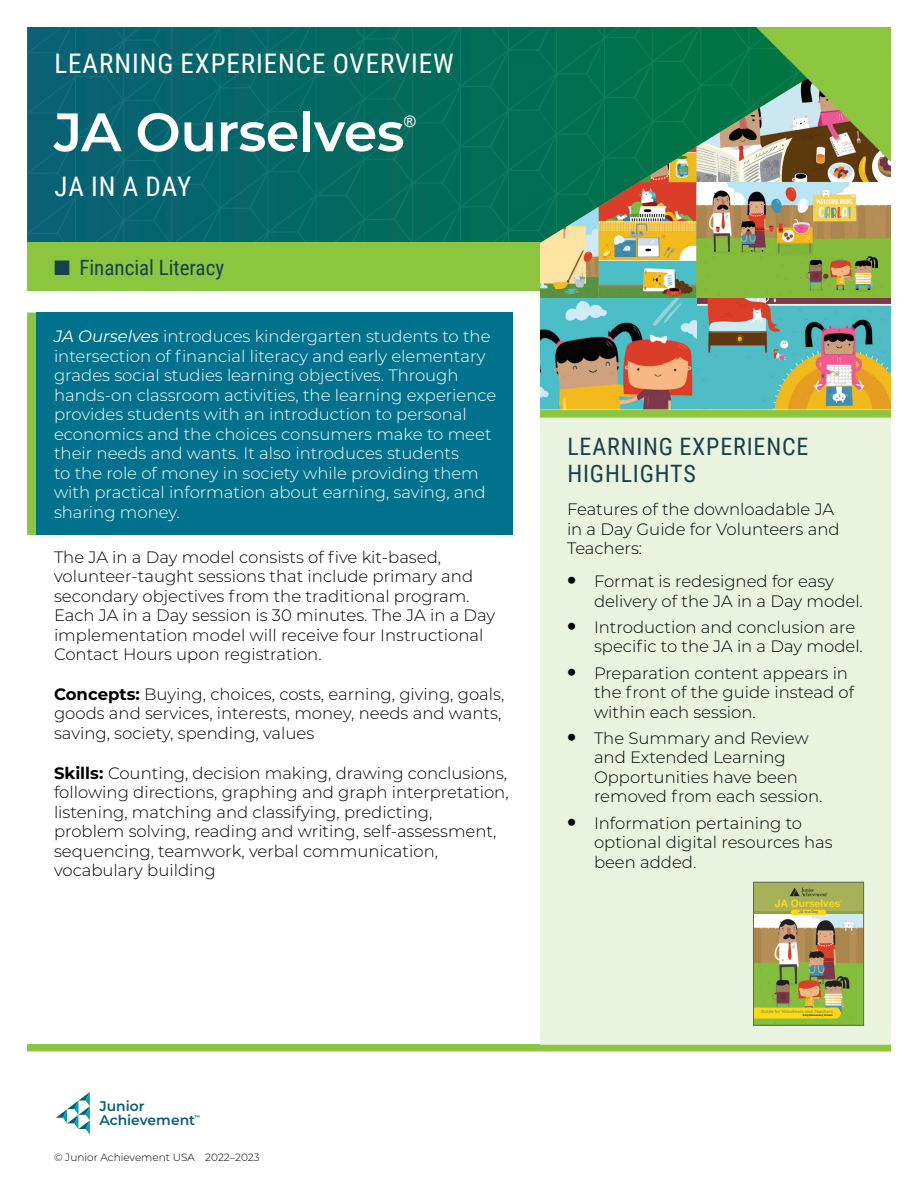
<style>
.page{position:relative;width:918px;height:1188px;background:#fff}
.page>*{position:absolute;margin:0;border:0;box-sizing:border-box;transform-origin:0 0}
.t1{font:600 54px "Montserrat";letter-spacing:-.01em;color:#fff}
.t2{font:27px "Roboto Condensed";letter-spacing:.035em;color:#fff}
.H3_highlights{font:24px/27px "Roboto Condensed";letter-spacing:.035em;color:#18404d}
.H3_pillar_shading{font:21px "Roboto Condensed";color:#18404d}
.Body{font:300 16.5px/19.5px "Montserrat";color:#000}
.body_callout{font:300 16.5px/19.5px "Montserrat";color:#fff}
.Body__125_after{font:300 16.5px/19.5px "Montserrat";color:#000}
.t3{font:15.75px "Arial";color:#fff}
.t4{font:600 13.95px/14px "Montserrat";color:#085f77}
.t5{font:300 10.5px "Montserrat";color:#000}
.t6{font:700 10.35px "Helvetica Neue LT Std";color:#fbd719}
.t7{font:600 5.4px "Montserrat";color:#085f77}
.t8{font:700 4.35px "Helvetica Neue LT Std";color:#93a43a}
.t9{font:700 3.6px "Helvetica";color:#4a7aa3}
.t10{font:700 2.55px "Helvetica Neue LT Std";color:#221f20}
.t11{font:700 2.25px "Helvetica Neue LT Std";color:#fbd719}
.s1{font-weight:400;font-style:italic}
.s2{font-weight:700}
.s3{font-weight:800;font-size:24px}
</style>
<div class="page">
<svg style="left:56px;top:1092px;width:34px;height:43px"></svg>
<img style="left:599px;top:243px;width:292px;height:56px">
<img style="left:540px;top:243px;width:59px;height:56px">
<img style="left:540px;top:299px;width:351px;height:111px">
<svg style="left:27px;top:27px;width:864px;height:216px;background:#2b7863"></svg>
<div style="left:27px;top:1044px;width:864px;height:8px;background:#8cc63e"></div>
<div style="left:27px;top:242px;width:513px;height:49px;background:#8cc63e"></div>
<div style="left:36px;top:313px;width:477px;height:222px;background:#00728e"></div>
<div style="left:27px;top:313px;width:9px;height:222px;background:#8cc63e"></div>
<div style="left:540px;top:418px;width:351px;height:627px;background:#eaf3de"></div>
<div style="left:540px;top:410px;width:351px;height:8px;background:#8cc63e"></div>
<div style="left:754px;top:882px;width:110px;height:31px;background:#a6b25a"></div>
<img style="left:755px;top:887px;width:107px;height:137px">
<div style="left:791px;top:910px;width:35px;height:5px;background:#fbd719;border-radius:3px"></div>
<div style="left:753px;top:882px;width:111px;height:144px;border:1px solid #636366"></div>
<h1 class="t2" style="left:54px;top:45px;width:401px">LEARNING EXPERIENCE OVERVIEW</h1>
<h2 class="t1" style="left:54px;top:94px;width:352px">JA Ourselves</h2>
<h2 class="t3" style="left:404px;top:111px;width:13px">®</h2>
<h1 class="t2" style="left:54px;top:168px;width:138px">JA IN A DAY</h1>
<h3 class="H3_pillar_shading" style="left:54px;top:252px;width:172px">■ Financial Literacy</h3>
<p class="body_callout" style="left:54px;top:326px;width:444px"><span class="s1">JA Ourselves</span> introduces kindergarten students to the intersection of financial literacy and early elementary grades social studies learning objectives. Through hands-on classroom activities, the learning experience provides students with an introduction to personal economics and the choices consumers make to meet their needs and wants. It also introduces students<br>to the role of money in society while providing them with practical information about earning, saving, and sharing money.</p>
<p class="Body" style="left:54px;top:546px;width:443px">The JA in a Day model consists of five kit-based, volunteer-taught sessions that include primary and secondary objectives from the traditional program.<br>Each JA in a Day session is 30 minutes. The JA in a Day implementation model will receive four Instructional Contact Hours upon registration.</p>
<p class="Body" style="left:54px;top:684px;width:452px"><span class="s2">Concepts:</span> Buying, choices, costs, earning, giving, goals, goods and services, interests, money, needs and wants, saving, society, spending, values</p>
<p class="Body" style="left:54px;top:762px;width:456px"><span class="s2">Skills:</span> Counting, decision making, drawing conclusions, following directions, graphing and graph interpretation, listening, matching and classifying, predicting,<br>problem solving, reading and writing, self-assessment, sequencing, teamwork, verbal communication, vocabulary building</p>
<p class="t4" style="left:99px;top:1099px;width:97px">Junior<br>Achievement</p>
<p class="t7" style="left:194px;top:1113px;width:7px">™</p>
<p class="t5" style="left:54px;top:1150px;width:207px">© Junior Achievement USA 2022–2023</p>
<h3 class="H3_highlights" style="left:567px;top:432px;width:243px">LEARNING EXPERIENCE<br>HIGHLIGHTS</h3>
<p class="Body__125_after" style="left:567px;top:499px;width:274px">Features of the downloadable JA in a Day Guide for Volunteers and<br>Teachers:</p>
<p class="Body" style="left:594px;top:571px;width:270px;text-indent:-27px"><span class="s3">•</span> Format is redesigned for easy delivery of the JA in a Day model.</p>
<p class="Body" style="left:594px;top:617px;width:270px;text-indent:-27px"><span class="s3">•</span> Introduction and conclusion are specific to the JA in a Day model.</p>
<p class="Body" style="left:594px;top:662px;width:262px;text-indent:-27px"><span class="s3">•</span> Preparation content appears in the front of the guide instead of within each session.</p>
<p class="Body" style="left:594px;top:728px;width:230px;text-indent:-27px"><span class="s3">•</span> The Summary and Review and Extended Learning<br>Opportunities have been removed from each session.</p>
<p class="Body" style="left:594px;top:812px;width:240px;text-indent:-27px"><span class="s3">•</span> Information pertaining to optional digital resources has been added.</p>
<p class="t6" style="left:775px;top:897px;width:67px">JA Ourselves</p>
<p class="t11" style="left:840px;top:900px;width:3px">®</p>
<p class="t9" style="left:799px;top:909px;width:21px">JA in a Day</p>
<p class="t8" style="left:761px;top:1009px;width:73px">Guide for Volunteers and Teachers</p>
<p class="t10" style="left:803px;top:1013px;width:32px">Early Elementary Grades</p>
</div>
